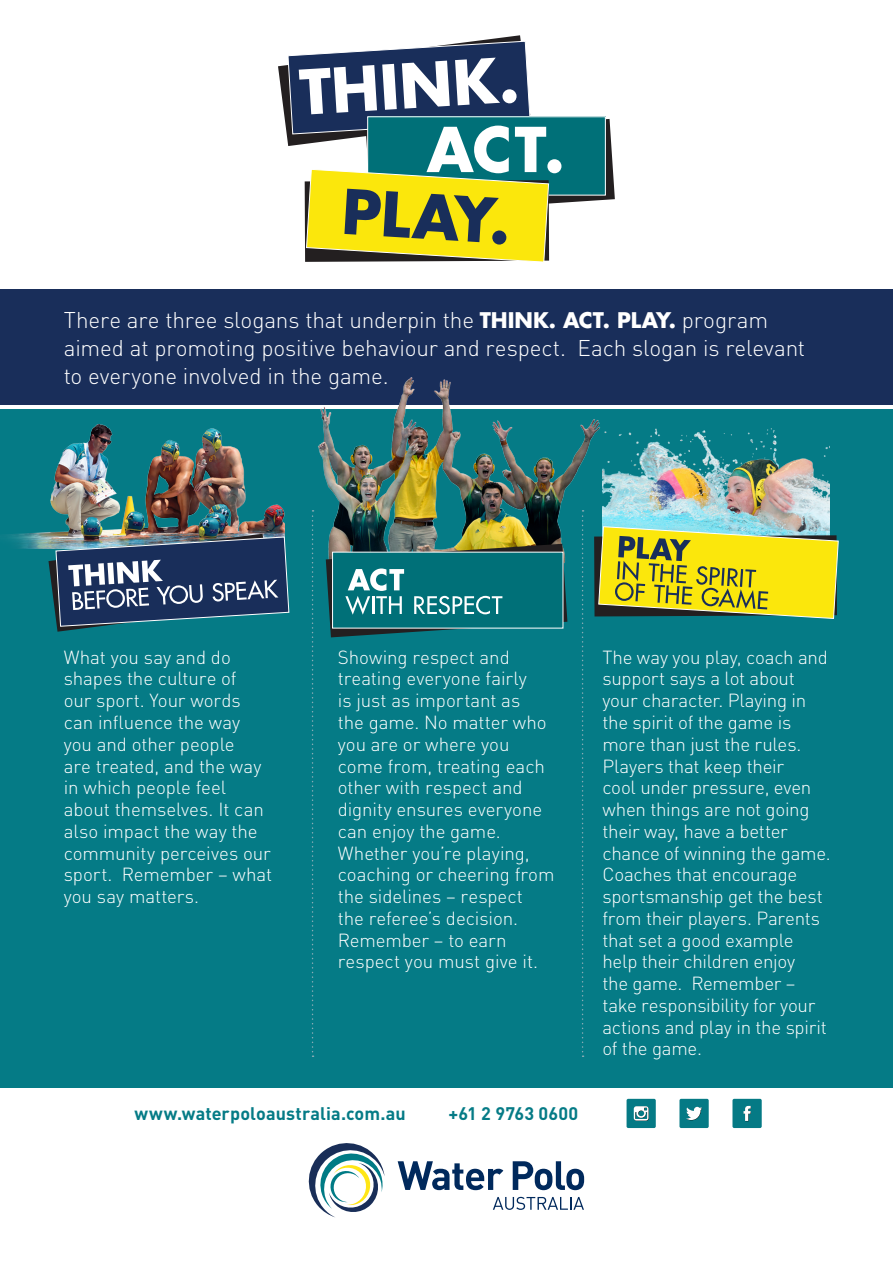
<style>
.page{position:relative;width:893px;height:1263px;background:#fff}
.page>*{position:absolute;margin:0;border:0;box-sizing:border-box;transform-origin:0 0}
.t1{font:300 22.5px/27.8px "DINOT";letter-spacing:-.005em;color:#fff}
.t2{font:300 18.75px/21.8px "DINOT";letter-spacing:-.01em;color:#fff}
.t3{font:700 18px "DINOT";letter-spacing:.005em;color:#057b86}
.s1{font-family:"Futura";font-weight:700;font-size:21px}
</style>
<div class="page">
<div style="left:0;top:290px;width:893px;height:115px;background:#192e5a"></div>
<div style="left:0;top:409px;width:893px;height:679px;background:#057b86"></div>
<div style="left:627px;top:1099px;width:29px;height:29px;background:#057a85;border-radius:2px"></div>
<svg style="left:634px;top:1106px;width:15px;height:15px"></svg>
<div style="left:679px;top:1099px;width:30px;height:29px;background:#057a85;border-radius:2px"></div>
<svg style="left:686px;top:1107px;width:16px;height:13px"></svg>
<div style="left:732px;top:1099px;width:30px;height:29px;background:#057a85;border-radius:2px"></div>
<svg style="left:743px;top:1106px;width:8px;height:15px"></svg>
<svg style="left:278px;top:35px;width:337px;height:227px"></svg>
<div style="left:502px;top:89px;width:15px;height:15px;background:#fff;border-radius:50%"></div>
<img style="left:311px;top:378px;width:289px;height:306px">
<svg style="left:326px;top:544px;width:241px;height:93px"></svg>
<img style="left:602px;top:429px;width:227px;height:97px">
<img style="left:7px;top:424px;width:277px;height:124px">
<svg style="left:594px;top:526px;width:245px;height:93px;background:#c1bf2e"></svg>
<svg style="left:48px;top:534px;width:242px;height:98px;background:#3c5b78"></svg>
<svg style="left:582px;top:510px;width:2px;height:547px"></svg>
<svg style="left:312px;top:510px;width:2px;height:547px"></svg>
<svg style="left:398px;top:1161px;width:105px;height:29px"></svg>
<svg style="left:513px;top:1161px;width:71px;height:29px"></svg>
<svg style="left:493px;top:1197px;width:91px;height:13px"></svg>
<svg style="left:308px;top:1143px;width:77px;height:74px"></svg>
<p class="t1" style="left:64px;top:305px;width:743px">There are three slogans that underpin the <span class="s1">THINK. ACT. PLAY.</span> program aimed at promoting positive behaviour and respect. Each slogan is relevant to everyone involved in the game.</p>
<p class="t2" style="left:64px;top:645px;width:210px">What you say and do shapes the culture of<br>our sport. Your words can influence the way you and other people<br>are treated, and the way in which people feel about themselves. It can also impact the way the community perceives our sport. Remember – what you say matters.</p>
<p class="t2" style="left:338px;top:645px;width:218px">Showing respect and treating everyone fairly<br>is just as important as<br>the game. No matter who you are or where you come from, treating each other with respect and dignity ensures everyone can enjoy the game.<br>Whether you’re playing, coaching or cheering from the sidelines – respect<br>the referee’s decision.<br>Remember – to earn respect you must give it.</p>
<p class="t2" style="left:602px;top:645px;width:230px">The way you play, coach and support says a lot about your character. Playing in the spirit of the game is more than just the rules.<br>Players that keep their<br>cool under pressure, even when things are not going their way, have a better chance of winning the game.<br>Coaches that encourage sportsmanship get the best from their players. Parents that set a good example help their children enjoy<br>the game. Remember – take responsibility for your actions and play in the spirit of the game.</p>
<p class="t3" style="left:135px;top:1101px;width:273px">www.waterpoloaustralia.com.au</p>
<p class="t3" style="left:449px;top:1101px;width:131px">+61 2 9763 0600</p>
</div>
